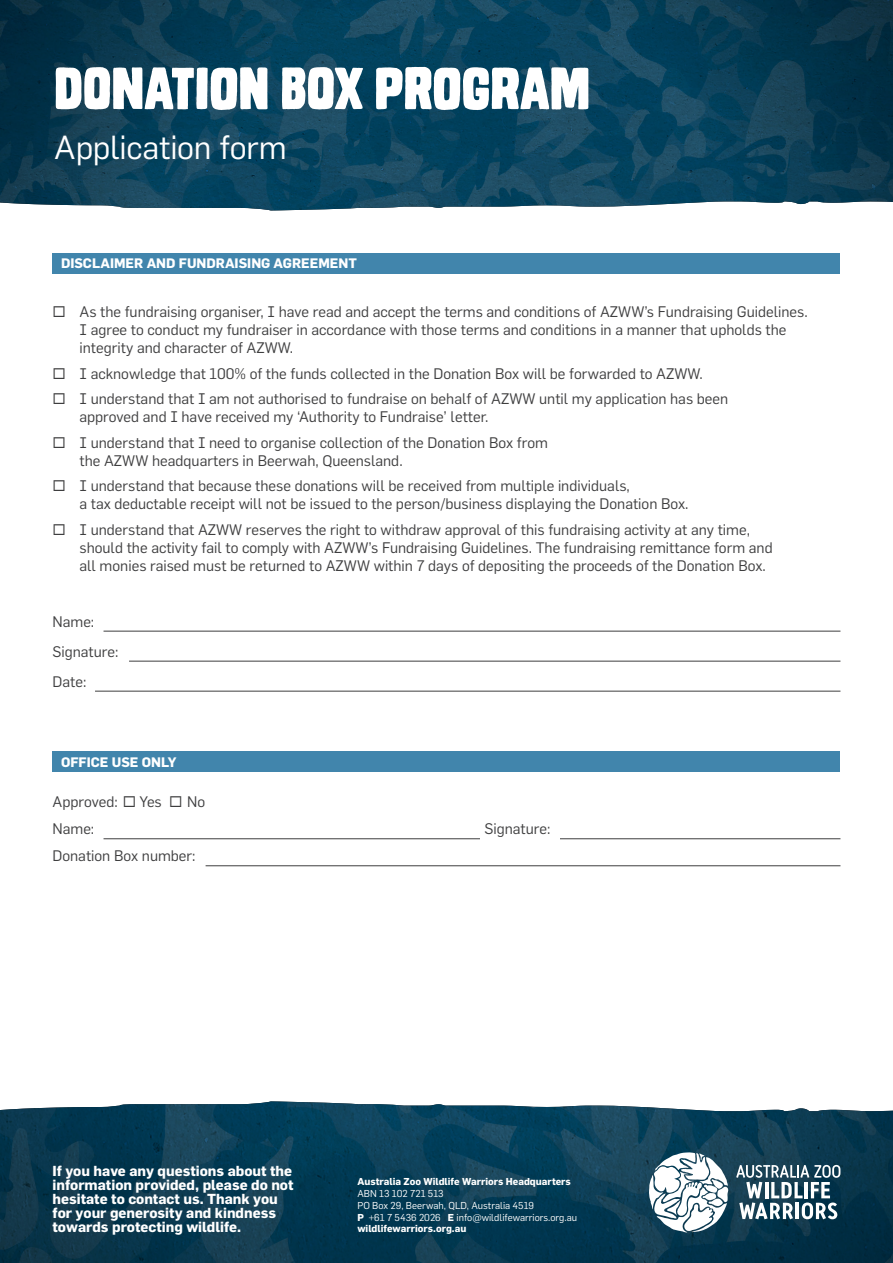
<style>
.page{position:relative;width:893px;height:1263px;background:#fff}
.page>*{position:absolute;margin:0;border:0;box-sizing:border-box;transform-origin:0 0}
.t1{font:56.7px "Monstro Solid";color:#fff}
.t2{font:32.7px "Flama";letter-spacing:-.005em;color:#fff}
.t3{font:15px/18px "Flama";color:#3e3e3f}
.t4{font:700 14.25px/14.2px "Flama";color:#fff}
.t5{font:700 13.5px "Flama";color:#fff}
.t6{font:9.9px "Flama";color:#fff}
.t7{font:700 9.9px "Flama";color:#fff}
.s1{font-weight:700}
</style>
<div class="page">
<img style="left:0;top:0;width:893px;height:210px">
<div style="left:52px;top:253px;width:788px;height:20px;background:#4185ac"></div>
<hr style="left:104px;top:631px;width:736px;height:1px;background:#3e3e3f">
<hr style="left:129px;top:661px;width:711px;height:1px;background:#3e3e3f">
<hr style="left:95px;top:691px;width:745px;height:1px;background:#3e3e3f">
<img style="left:0;top:1101px;width:893px;height:162px">
<svg style="left:736px;top:1165px;width:104px;height:54px"></svg>
<svg style="left:649px;top:1152px;width:79px;height:80px"></svg>
<div style="left:52px;top:751px;width:788px;height:20px;background:#4185ac"></div>
<hr style="left:104px;top:838px;width:736px;height:1px;background:#3e3e3f">
<hr style="left:206px;top:865px;width:634px;height:1px;background:#3e3e3f">
<div style="left:480px;top:838px;width:80px;height:14px;background:#fff"></div>
<p class="t1" style="left:54px;top:58px;width:537px">DONATION BOX PROGRAM</p>
<p class="t2" style="left:54px;top:128px;width:234px">Application form</p>
<p class="t5" style="left:61px;top:256px;width:297px">DISCLAIMER AND FUNDRAISING AGREEMENT</p>
<p class="t3" style="left:80px;top:303px;width:730px;text-indent:-27px">◻ As the fundraising organiser, I have read and accept the terms and conditions of AZWW’s Fundraising Guidelines.<br>I agree to conduct my fundraiser in accordance with those terms and conditions in a manner that upholds the integrity and character of AZWW.</p>
<p class="t3" style="left:52px;top:364px;width:652px">◻ I acknowledge that 100% of the funds collected in the Donation Box will be forwarded to AZWW.</p>
<p class="t3" style="left:80px;top:390px;width:650px;text-indent:-27px">◻ I understand that I am not authorised to fundraise on behalf of AZWW until my application has been approved and I have received my ‘Authority to Fundraise’ letter.</p>
<p class="t3" style="left:80px;top:433px;width:470px;text-indent:-27px">◻ I understand that I need to organise collection of the Donation Box from the AZWW headquarters in Beerwah, Queensland.</p>
<p class="t3" style="left:80px;top:477px;width:611px;text-indent:-27px">◻ I understand that because these donations will be received from multiple individuals,<br>a tax deductable receipt will not be issued to the person/business displaying the Donation Box.</p>
<p class="t3" style="left:80px;top:520px;width:695px;text-indent:-27px">◻ I understand that AZWW reserves the right to withdraw approval of this fundraising activity at any time, should the activity fail to comply with AZWW’s Fundraising Guidelines. The fundraising remittance form and all monies raised must be returned to AZWW within 7 days of depositing the proceeds of the Donation Box.</p>
<p class="t3" style="left:52px;top:612px;width:43px">Name:</p>
<p class="t3" style="left:52px;top:642px;width:67px">Signature:</p>
<p class="t3" style="left:52px;top:672px;width:35px">Date:</p>
<p class="t5" style="left:61px;top:754px;width:117px">OFFICE USE ONLY</p>
<p class="t3" style="left:52px;top:793px;width:111px">Approved: ◻ Yes</p>
<p class="t3" style="left:169px;top:793px;width:38px">◻No</p>
<p class="t3" style="left:52px;top:820px;width:43px">Name:</p>
<p class="t3" style="left:484px;top:820px;width:67px">Signature:</p>
<p class="t3" style="left:52px;top:847px;width:145px">Donation Box number:</p>
<p class="t4" style="left:52px;top:1163px;width:243px">If you have any questions about the information provided, please do not hesitate to contact us. Thank you for your generosity and kindness towards protecting wildlife.</p>
<p class="t7" style="left:357px;top:1176px;width:215px">Australia Zoo Wildlife Warriors Headquarters</p>
<p class="t6" style="left:357px;top:1188px;width:88px">ABN 13 102 721 513</p>
<p class="t6" style="left:357px;top:1199px;width:178px">PO Box 29, Beerwah, QLD, Australia 4519</p>
<p class="t6" style="left:357px;top:1211px;width:221px"><span class="s1">P</span> +61 7 5436 2026 <span class="s1">E</span> info@wildlifewarriors.org.au</p>
<p class="t7" style="left:357px;top:1223px;width:110px">wildlifewarriors.org.au</p>
</div>
